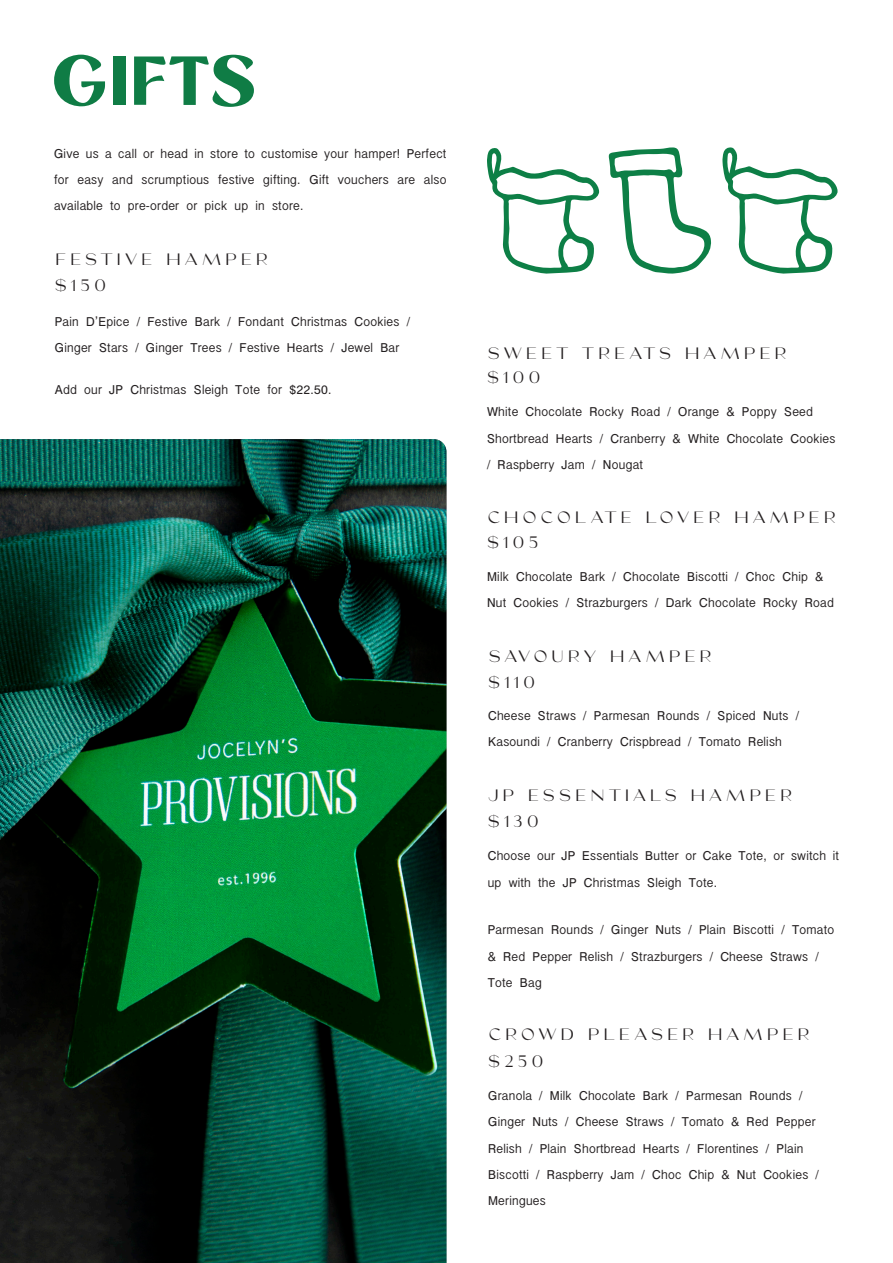
<style>
.page{position:relative;width:893px;height:1263px;background:#fff}
.page>*{position:absolute;margin:0;border:0;box-sizing:border-box;transform-origin:0 0}
.Headline_-_Align_Left{font:700 69px "Rustea";color:#0f7c45}
.Subtitle{font:16.5px "Coax";letter-spacing:.26em;color:#231f20}
.Body_Text{font:13.5px/26.4px "Tamil Sangam MN";letter-spacing:.02em;color:#231f20}
</style>
<div class="page">
<img style="left:0;top:439px;width:446px;height:824px">
<svg style="left:487px;top:148px;width:112px;height:126px"></svg>
<svg style="left:608px;top:147px;width:103px;height:127px"></svg>
<svg style="left:722px;top:147px;width:116px;height:127px"></svg>
<p class="Headline_-_Align_Left" style="left:51px;top:40px;width:208px">GIFTS</p>
<p class="Body_Text" style="left:54px;top:141px;width:394px;text-align:justify">Give us a call or head in store to customise your hamper! Perfect for easy and scrumptious festive gifting. Gift vouchers are also available to pre-order or pick up in store.</p>
<p class="Subtitle" style="left:55px;top:249px;width:214px">FESTIVE HAMPER</p>
<p class="Subtitle" style="left:55px;top:275px;width:53px">$150</p>
<p class="Body_Text" style="left:55px;top:309px;width:357px">Pain D’Epice / Festive Bark / Fondant Christmas Cookies /<br>Ginger Stars / Ginger Trees / Festive Hearts / Jewel Bar</p>
<p class="Body_Text" style="left:55px;top:377px;width:278px">Add our JP Christmas Sleigh Tote for $22.50.</p>
<p class="Subtitle" style="left:488px;top:342px;width:300px">SWEET TREATS HAMPER</p>
<p class="Subtitle" style="left:487px;top:367px;width:55px">$100</p>
<p class="Body_Text" style="left:487px;top:399px;width:350px">White Chocolate Rocky Road / Orange &amp; Poppy Seed<br>Shortbread Hearts / Cranberry &amp; White Chocolate Cookies / Raspberry Jam / Nougat</p>
<p class="Subtitle" style="left:488px;top:506px;width:349px">CHOCOLATE LOVER HAMPER</p>
<p class="Subtitle" style="left:487px;top:531px;width:53px">$105</p>
<p class="Body_Text" style="left:487px;top:564px;width:348px">Milk Chocolate Bark / Chocolate Biscotti / Choc Chip &amp;<br>Nut Cookies / Strazburgers / Dark Chocolate Rocky Road</p>
<p class="Subtitle" style="left:489px;top:645px;width:224px">SAVOURY HAMPER</p>
<p class="Subtitle" style="left:488px;top:672px;width:49px">$110</p>
<p class="Body_Text" style="left:488px;top:703px;width:313px">Cheese Straws / Parmesan Rounds / Spiced Nuts /<br>Kasoundi / Cranberry Crispbread / Tomato Relish</p>
<p class="Subtitle" style="left:488px;top:784px;width:305px">JP ESSENTIALS HAMPER</p>
<p class="Subtitle" style="left:488px;top:810px;width:52px">$130</p>
<p class="Body_Text" style="left:488px;top:843px;width:353px">Choose our JP Essentials Butter or Cake Tote, or switch it up with the JP Christmas Sleigh Tote.</p>
<p class="Body_Text" style="left:488px;top:917px;width:348px">Parmesan Rounds / Ginger Nuts / Plain Biscotti / Tomato &amp; Red Pepper Relish / Strazburgers / Cheese Straws /<br>Tote Bag</p>
<p class="Subtitle" style="left:489px;top:1024px;width:322px">CROWD PLEASER HAMPER</p>
<p class="Subtitle" style="left:488px;top:1050px;width:57px">$250</p>
<p class="Body_Text" style="left:488px;top:1083px;width:332px">Granola / Milk Chocolate Bark / Parmesan Rounds / Ginger Nuts / Cheese Straws / Tomato &amp; Red Pepper Relish / Plain Shortbread Hearts / Florentines / Plain Biscotti / Raspberry Jam / Choc Chip &amp; Nut Cookies / Meringues</p>
</div>
